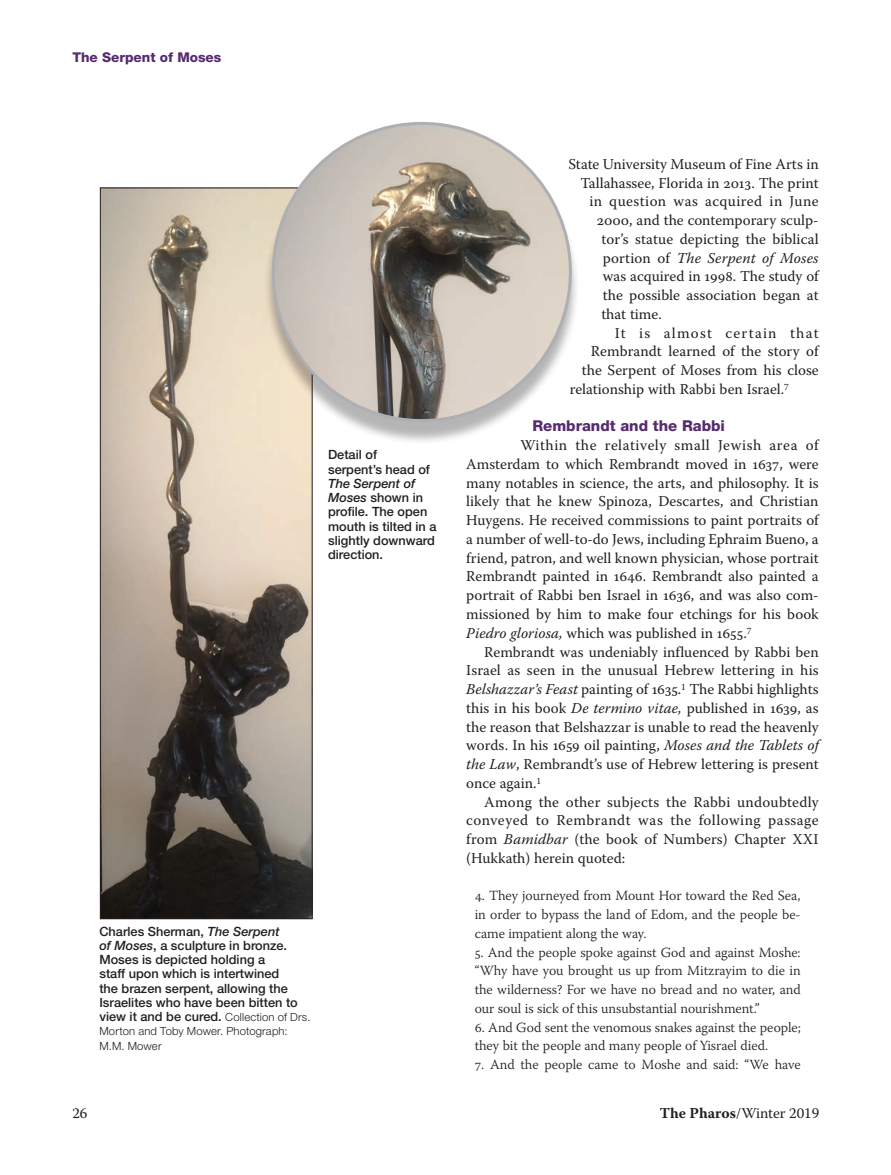
<style>
.page{position:relative;width:891px;height:1175px;background:#fff}
.page>*{position:absolute;margin:0;border:0;box-sizing:border-box;transform-origin:0 0}
.Para-firstln{font:15px/18.8px "Warnock Pro";color:#231f20;text-align:justify}
.Para-firstln-2{font:15px "Warnock Pro";letter-spacing:.03em;color:#231f20}
.Para-firstln-3{font:italic 15px "Warnock Pro";letter-spacing:.01em;color:#231f20}
.Para-firstln-4{font:15px "Warnock Pro";letter-spacing:.08em;color:#231f20}
.t1{font:800 15px "Helvetica Neue LT Std";color:#562c70}
.Indent-jus-nosp{font:300 13.95px/18.8px "Warnock Pro";letter-spacing:-.005em;color:#231f20;text-align:justify}
.Indent-jus-topsp{font:300 13.95px/18.8px "Warnock Pro";letter-spacing:-.005em;color:#231f20;text-align:justify}
.t2{font:800 13.5px "Helvetica Neue LT Std";color:#562c70}
.t3{font:500 12.75px/14.2px "Helvetica Neue LT Std";color:#231f20}
.t4{font:300 11.25px/14.2px "Helvetica Neue LT Std";letter-spacing:.015em;color:#231f20}
.s1{font-style:italic}
.s2{font-weight:300;font-size:11.25px}
.s3{font-style:normal}
.s4{font-weight:700}
</style>
<div class="page">
<img style="left:102px;top:190px;width:209px;height:727px">
<div style="left:100px;top:188px;width:213px;height:731px;border:1px solid #231f20"></div>
<div style="left:264px;top:128px;width:316px;height:317px;background:#231f20;opacity:.33"></div>
<img style="left:273px;top:123px;width:297px;height:297px;border-radius:148px">
<p class="t2" style="left:72px;top:49px;width:151px">The Serpent of Moses</p>
<p class="t3" style="left:328px;top:447px;width:110px">Detail of<br>serpent’s head of<br><span class="s1">The Serpent of<br>Moses</span> shown in profile. The open mouth is tilted in a slightly downward direction.</p>
<p class="t3" style="left:99px;top:923px;width:213px">Charles Sherman, <span class="s1">The Serpent<br>of Moses</span>, a sculpture in bronze.<br>Moses is depicted holding a<br>staff upon which is intertwined<br>the brazen serpent, allowing the<br>Israelites who have been bitten to view it and be cured. <span class="s2">Collection of Drs.</span></p>
<p class="t4" style="left:99px;top:1024px;width:190px">Morton and Toby Mower. Photograph:<br>M.M. Mower</p>
<p class="Para-firstln" style="left:568px;top:154px;width:252px">State University Museum of Fine Arts in</p>
<p class="Para-firstln" style="left:580px;top:173px;width:240px">Tallahassee, Florida in 2013. The print</p>
<p class="Para-firstln-2" style="left:589px;top:192px;width:231px">in question was acquired in June</p>
<p class="Para-firstln" style="left:597px;top:210px;width:223px">2000, and the contemporary sculp-</p>
<p class="Para-firstln" style="left:601px;top:229px;width:219px">tor’s statue depicting the biblical</p>
<p class="Para-firstln-3" style="left:603px;top:249px;width:217px"><span class="s3">portion of</span> The Serpent of Moses</p>
<p class="Para-firstln" style="left:603px;top:267px;width:217px">was acquired in 1998. The study of</p>
<p class="Para-firstln" style="left:603px;top:285px;width:217px">the possible association began at</p>
<p class="Para-firstln" style="left:601px;top:304px;width:62px">that time.</p>
<p class="Para-firstln-4" style="left:615px;top:324px;width:205px">It is almost certain that</p>
<p class="Para-firstln" style="left:591px;top:342px;width:229px">Rembrandt learned of the story of</p>
<p class="Para-firstln" style="left:582px;top:360px;width:238px">the Serpent of Moses from his close</p>
<p class="Para-firstln" style="left:570px;top:379px;width:220px">relationship with Rabbi ben Israel.<sup>7</sup></p>
<h1 class="t1" style="left:532px;top:417px;width:194px">Rembrandt and the Rabbi</h1>
<p class="Para-firstln" style="left:466px;top:435px;width:354px;text-indent:54px">Within the relatively small Jewish area of Amsterdam to which Rembrandt moved in 1637, were many notables in science, the arts, and philosophy. It is likely that he knew Spinoza, Descartes, and Christian Huygens. He received commissions to paint portraits of a number of well-to-do Jews, including Ephraim Bueno, a friend, patron, and well known physician, whose portrait Rembrandt painted in 1646. Rembrandt also painted a portrait of Rabbi ben Israel in 1636, and was also com&shy;missioned by him to make four etchings for his book <span class="s1">Piedro gloriosa,</span> which was published in 1655.<sup>7</sup></p>
<p class="Para-firstln" style="left:466px;top:642px;width:354px;text-indent:18px">Rembrandt was undeniably influenced by Rabbi ben Israel as seen in the unusual Hebrew lettering in his <span class="s1">Belshazzar’s Feast</span> painting of 1635.<sup>1</sup> The Rabbi highlights this in his book <span class="s1">De termino vitae,</span> published in 1639, as the reason that Belshazzar is unable to read the heavenly words. In his 1659 oil painting, <span class="s1">Moses and the Tablets of the Law</span>, Rembrandt’s use of Hebrew lettering is present once again.<sup>1</sup></p>
<p class="Para-firstln" style="left:466px;top:792px;width:354px;text-indent:18px">Among the other subjects the Rabbi undoubtedly conveyed to Rembrandt was the following passage from <span class="s1">Bamidbar</span> (the book of Numbers) Chapter XXI (Hukkath) herein quoted:</p>
<p class="Indent-jus-topsp" style="left:475px;top:886px;width:327px">4. They journeyed from Mount Hor toward the Red Sea, in order to bypass the land of Edom, and the people be&shy;came impatient along the way.</p>
<p class="Indent-jus-nosp" style="left:475px;top:942px;width:328px">5. And the people spoke against God and against Moshe: “Why have you brought us up from Mitzrayim to die in the wilderness? For we have no bread and no water, and our soul is sick of this unsubstantial nourishment.”</p>
<p class="Indent-jus-nosp" style="left:475px;top:1017px;width:328px">6. And God sent the venomous snakes against the people; they bit the people and many people of Yisrael died.</p>
<p class="Indent-jus-nosp" style="left:475px;top:1055px;width:327px">7. And the people came to Moshe and said: “We have</p>
<p class="Para-firstln" style="left:72px;top:1103px;width:17px">26</p>
<p class="Para-firstln" style="left:660px;top:1103px;width:161px"><span class="s4">The Pharos</span>/Winter 2019</p>
</div>
